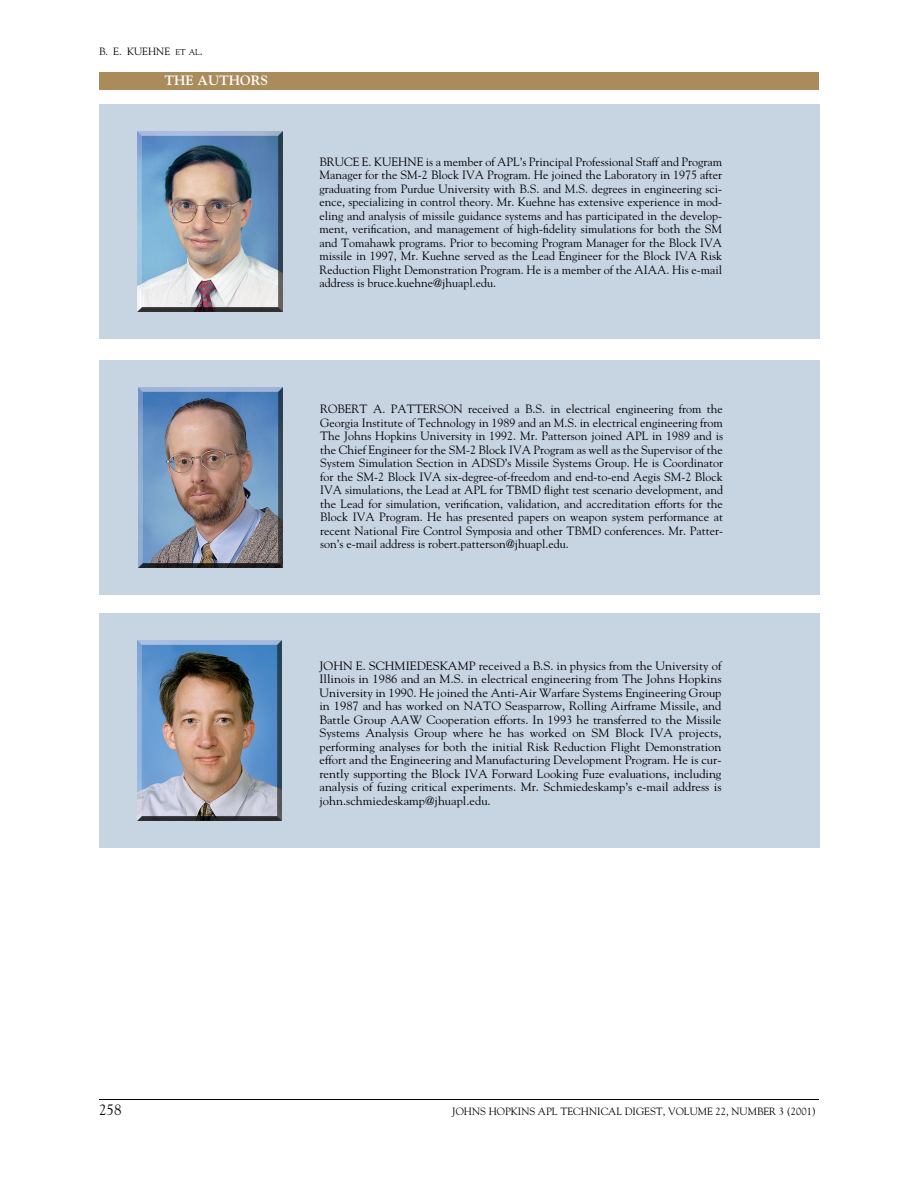
<style>
.page{position:relative;width:918px;height:1188px;background:#fff}
.page>*{position:absolute;margin:0;border:0;box-sizing:border-box;transform-origin:0 0}
.t1{font:15px "Hopkins Goudy";color:#000}
.The_Authors_Head{font:700 13.5px "Hopkins Goudy";color:#fff}
.Bio{font:12px/13.5px "Hopkins Goudy";color:#000;text-align:justify}
.Bio-2{font:12px/13.5px "Hopkins Goudy";color:#000;text-align:justify;scale:1.04 1}
.t2{font:10.5px "Hopkins Goudy";color:#000}
.s1{font-size:8.4px}
.s2{font-size:12px}
</style>
<div class="page">
<hr style="left:99px;top:1099px;width:720px;height:1px;background:#000">
<div style="left:99px;top:105px;width:720px;height:234px;background:#c7d4e2"></div>
<div style="left:99px;top:72px;width:720px;height:18px;background:#aa8c5c"></div>
<div style="left:99px;top:360px;width:720px;height:234px;background:#c7d4e2"></div>
<div style="left:99px;top:614px;width:720px;height:234px;background:#c7d4e2"></div>
<img style="left:138px;top:131px;width:144px;height:180px">
<img style="left:139px;top:388px;width:144px;height:180px">
<img style="left:137px;top:640px;width:144px;height:180px">
<p class="t2" style="left:99px;top:45px;width:105px">B. E. KUEHNE <span class="s1">et al</span><span class="s2">.</span></p>
<p class="The_Authors_Head" style="left:165px;top:72px;width:105px">THE AUTHORS</p>
<p class="Bio" style="left:320px;top:154px;width:404px">BRUCE E. KUEHNE is a member of APL’s Principal Professional Staff and Program Manager for the SM-2 Block IVA Program. He joined the Laboratory in 1975 after graduating from Purdue University with B.S. and M.S. degrees in engineering sci&shy;ence, specializing in control theory. Mr. Kuehne has extensive experience in mod&shy;eling and analysis of missile guidance systems and has participated in the develop&shy;ment, verification, and management of high-fidelity simulations for both the SM and Tomahawk programs. Prior to becoming Program Manager for the Block IVA missile in 1997, Mr. Kuehne served as the Lead Engineer for the Block IVA Risk Reduction Flight Demonstration Program. He is a member of the AIAA. His e-mail address is bruce.kuehne@jhuapl.edu.</p>
<p class="Bio" style="left:320px;top:402px;width:404px">ROBERT A. PATTERSON received a B.S. in electrical engineering from the Georgia Institute of Technology in 1989 and an M.S. in electrical engineering from The Johns Hopkins University in 1992. Mr. Patterson joined APL in 1989 and is the Chief Engineer for the SM-2 Block IVA Program as well as the Supervisor of the System Simulation Section in ADSD’s Missile Systems Group. He is Coordinator for the SM-2 Block IVA six-degree-of-freedom and end-to-end Aegis SM-2 Block IVA simulations, the Lead at APL for TBMD flight test scenario development, and the Lead for simulation, verification, validation, and accreditation efforts for the Block IVA Program. He has presented papers on weapon system performance at recent National Fire Control Symposia and other TBMD conferences. Mr. Patter&shy;son’s e-mail address is robert.patterson@jhuapl.edu.</p>
<p class="Bio-2" style="left:320px;top:658px;width:388px">JOHN E. SCHMIEDESKAMP received a B.S. in physics from the University of Illinois in 1986 and an M.S. in electrical engineering from The Johns Hopkins University in 1990. He joined the Anti-Air Warfare Systems Engineering Group in 1987 and has worked on NATO Seasparrow, Rolling Airframe Missile, and Battle Group AAW Cooperation efforts. In 1993 he transferred to the Missile Systems Analysis Group where he has worked on SM Block IVA projects, performing analyses for both the initial Risk Reduction Flight Demonstration effort and the Engineering and Manufacturing Development Program. He is cur&shy;rently supporting the Block IVA Forward Looking Fuze evaluations, including analysis of fuzing critical experiments. Mr. Schmiedeskamp’s e-mail address is john.schmiedeskamp@jhuapl.edu.</p>
<p class="t1" style="left:99px;top:1100px;width:24px">258</p>
<p class="t2" style="left:452px;top:1105px;width:365px">JOHNS HOPKINS APL TECHNICAL DIGEST, VOLUME 22, NUMBER 3 (2001)</p>
</div>
